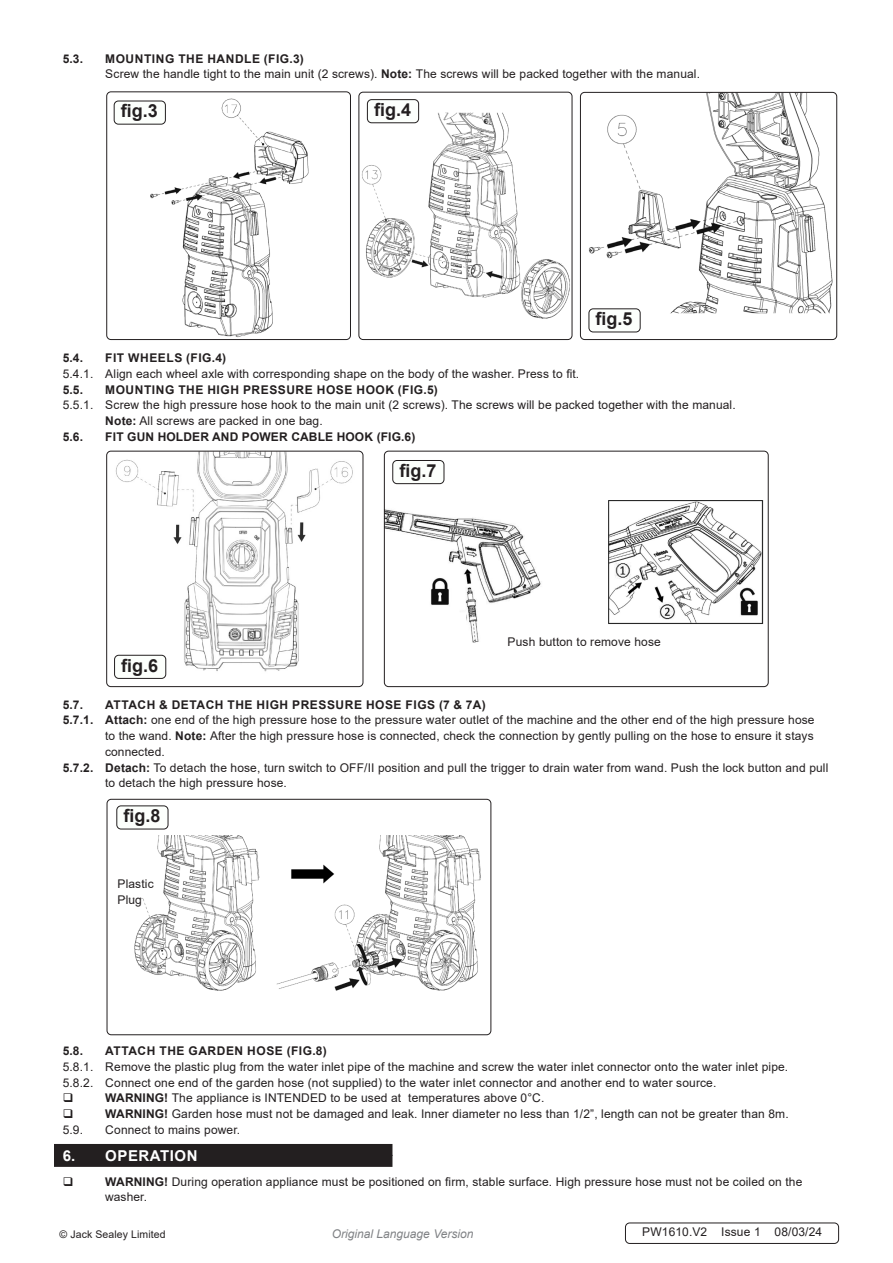
<style>
.page{position:relative;width:893px;height:1263px;background:#fff}
.page>*{position:absolute;margin:0;border:0;box-sizing:border-box;transform-origin:0 0}
.t1{font:700 18px "Arial";color:#231f20}
.t2{font:700 15px "Arial";letter-spacing:.035em;color:#fff}
.Body{font:12px/15.8px "Arial";letter-spacing:.01em;color:#231f20}
.t3{font:700 12px "Arial";letter-spacing:.045em;color:#231f20}
.t4{font:700 12px "Arial";letter-spacing:.01em;color:#231f20}
.t5{font:italic 12px "Arial";color:#808285}
.Body__Footer{font:12px "Arial";letter-spacing:.01em;color:#231f20}
.Body__Justified__7pt{font:10.5px "Arial";letter-spacing:.01em;color:#231f20}
.s1{font-weight:700}
</style>
<div class="page">
<div style="left:54px;top:1155px;width:338px;height:12px;background:#231f20"></div>
<div style="left:54px;top:1144px;width:338px;height:12px;background:#231f20"></div>
<img style="left:107px;top:451px;width:256px;height:223px">
<div style="left:106px;top:451px;width:257px;height:236px;border:1px solid #231f20;border-radius:4px"></div>
<div style="left:115px;top:655px;width:51px;height:23px;background:#fcfffc;border-radius:4px"></div>
<div style="left:114px;top:655px;width:52px;height:24px;border:1px solid #231f20;border-radius:4px"></div>
<div style="left:392px;top:460px;width:52px;height:24px;border:1px solid #231f20;border-radius:4px"></div>
<img style="left:386px;top:500px;width:378px;height:143px">
<div style="left:384px;top:451px;width:385px;height:236px;border:1px solid #231f20;border-radius:4px"></div>
<div style="left:625px;top:1222px;width:214px;height:22px;border:1px solid #231f20;border-radius:4px"></div>
<img style="left:145px;top:98px;width:164px;height:240px">
<div style="left:106px;top:91px;width:245px;height:249px;border:1px solid #231f20;border-radius:4px"></div>
<img style="left:361px;top:112px;width:209px;height:207px">
<div style="left:358px;top:92px;width:214px;height:248px;border:1px solid #231f20;border-radius:4px"></div>
<img style="left:581px;top:92px;width:255px;height:221px">
<div style="left:580px;top:92px;width:257px;height:248px;border:1px solid #231f20;border-radius:4px"></div>
<div style="left:114px;top:101px;width:51px;height:23px;background:#fcfffc;border-radius:4px"></div>
<div style="left:114px;top:101px;width:52px;height:24px;border:1px solid #231f20;border-radius:4px"></div>
<div style="left:367px;top:100px;width:52px;height:23px;background:#fcfffc;border-radius:4px"></div>
<div style="left:367px;top:99px;width:52px;height:24px;border:1px solid #231f20;border-radius:4px"></div>
<div style="left:589px;top:309px;width:51px;height:23px;background:#fcfffc;border-radius:4px"></div>
<div style="left:589px;top:308px;width:51px;height:24px;border:1px solid #231f20;border-radius:4px"></div>
<img style="left:124px;top:835px;width:357px;height:156px">
<div style="left:107px;top:799px;width:384px;height:236px;border:1px solid #231f20;border-radius:4px"></div>
<div style="left:116px;top:805px;width:52px;height:24px;border:1px solid #231f20;border-radius:4px"></div>
<p class="t3" style="left:63px;top:50px;width:22px">5.3.</p>
<p class="t3" style="left:105px;top:50px;width:200px">MOUNTING THE HANDLE (FIG.3)</p>
<p class="Body" style="left:105px;top:66px;width:596px">Screw the handle tight to the main unit (2 screws). <span class="s1">Note:</span> The screws will be packed together with the manual.</p>
<p class="t1" style="left:121px;top:98px;width:39px">fig.3</p>
<p class="t1" style="left:374px;top:97px;width:39px">fig.4</p>
<p class="t1" style="left:596px;top:306px;width:39px">fig.5</p>
<p class="t3" style="left:63px;top:349px;width:22px">5.4.</p>
<p class="t3" style="left:105px;top:349px;width:122px">FIT WHEELS (FIG.4)</p>
<p class="Body" style="left:63px;top:366px;width:518px">5.4.1. Align each wheel axle with corresponding shape on the body of the washer. Press to fit.</p>
<p class="t3" style="left:63px;top:381px;width:22px">5.5.</p>
<p class="t3" style="left:105px;top:381px;width:334px">MOUNTING THE HIGH PRESSURE HOSE HOOK (FIG.5)</p>
<p class="Body" style="left:63px;top:397px;width:674px">5.5.1. Screw the high pressure hose hook to the main unit (2 screws). The screws will be packed together with the manual.</p>
<p class="Body" style="left:105px;top:413px;width:219px"><span class="s1">Note:</span> All screws are packed in one bag.</p>
<p class="t3" style="left:63px;top:428px;width:22px">5.6.</p>
<p class="t4" style="left:105px;top:428px;width:312px">FIT GUN HOLDER AND POWER CABLE HOOK (FIG.6)</p>
<p class="t1" style="left:121px;top:653px;width:39px">fig.6</p>
<p class="t1" style="left:399px;top:458px;width:39px">fig.7</p>
<p class="Body" style="left:507px;top:634px;width:155px">Push button to remove hose</p>
<p class="t3" style="left:63px;top:696px;width:22px">5.7.</p>
<p class="t3" style="left:105px;top:696px;width:382px">ATTACH &amp; DETACH THE HIGH PRESSURE HOSE FIGS (7 &amp; 7A)</p>
<p class="Body" style="left:105px;top:712px;width:711px;text-align:justify;text-indent:-42px"><span class="s1">5.7.1. Attach:</span> one end of the high pressure hose to the pressure water outlet of the machine and the other end of the high pressure hose to the wand. <span class="s1">Note:</span> After the high pressure hose is connected, check the connection by gently pulling on the hose to ensure it stays connected.</p>
<p class="Body" style="left:105px;top:759px;width:725px;text-indent:-42px"><span class="s1">5.7.2. Detach:</span> To detach the hose, turn switch to OFF/II position and pull the trigger to drain water from wand. Push the lock button and pull to detach the high pressure hose.</p>
<p class="t1" style="left:123px;top:803px;width:39px">fig.8</p>
<p class="Body" style="left:117px;top:876px;width:38px">Plastic</p>
<p class="Body" style="left:117px;top:891px;width:26px">Plug</p>
<p class="t3" style="left:63px;top:1042px;width:22px">5.8.</p>
<p class="t3" style="left:105px;top:1042px;width:223px">ATTACH THE GARDEN HOSE (FIG.8)</p>
<p class="Body" style="left:63px;top:1059px;width:727px">5.8.1. Remove the plastic plug from the water inlet pipe of the machine and screw the water inlet connector onto the water inlet pipe.</p>
<p class="Body" style="left:63px;top:1074px;width:655px">5.8.2. Connect one end of the garden hose (not supplied) to the water inlet connector and another end to water source.</p>
<p class="Body" style="left:105px;top:1090px;width:441px"><span class="s1">WARNING!</span> The appliance is INTENDED to be used at temperatures above 0°C.</p>
<p class="Body" style="left:105px;top:1106px;width:685px"><span class="s1">WARNING!</span> Garden hose must not be damaged and leak. Inner diameter no less than 1/2”, length can not be greater than 8m.</p>
<p class="Body" style="left:63px;top:1122px;width:22px">5.9.</p>
<p class="Body" style="left:105px;top:1122px;width:136px">Connect to mains power.</p>
<p class="t2" style="left:63px;top:1145px;width:136px">6. OPERATION</p>
<p class="Body" style="left:105px;top:1173px;width:699px"><span class="s1">WARNING!</span> During operation appliance must be positioned on firm, stable surface. High pressure hose must not be coiled on the washer.</p>
<p class="Body__Justified__7pt" style="left:60px;top:1226px;width:108px">© Jack Sealey Limited</p>
<p class="t5" style="left:332px;top:1225px;width:143px">Original Language Version</p>
<p class="Body__Footer" style="left:642px;top:1224px;width:182px">PW1610.V2 Issue 1 08/03/24</p>
</div>
